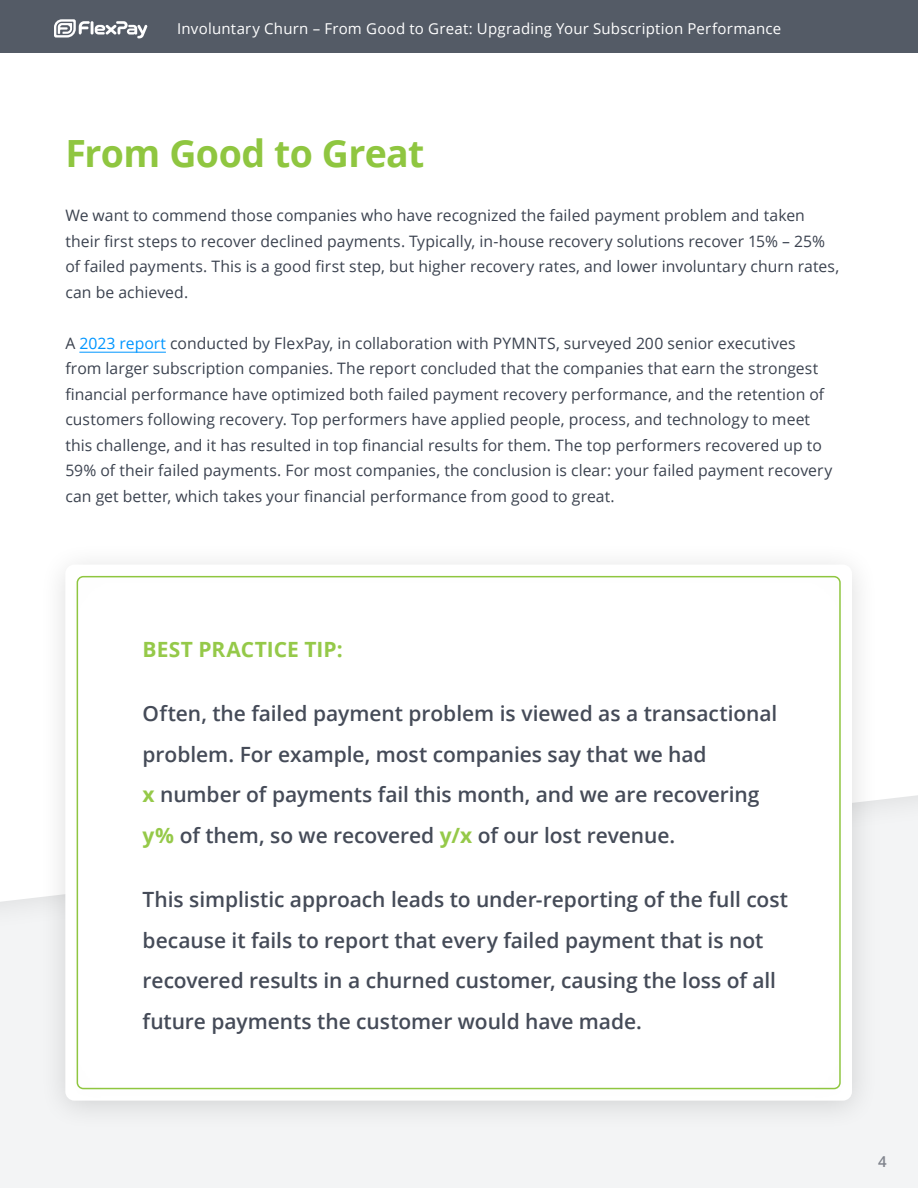
<style>
.page{position:relative;width:918px;height:1188px;background:#fff}
.page>*{position:absolute;margin:0;border:0;box-sizing:border-box;transform-origin:0 0}
.t1{font:700 37.5px "Open Sans";letter-spacing:-.02em;color:#8fc640}
.t2{font:600 21px/40.5px "Open Sans";letter-spacing:-.005em;color:#454b58}
.t3{font:700 21px "Open Sans";color:#95c949}
.t4{font:15.75px/25.5px "Open Sans";letter-spacing:.005em;color:#3b424f}
.t5{font:15px "Open Sans";letter-spacing:.015em;color:#fff}
.t6{font:600 15px "Open Sans";color:#80848d}
.s1{color:#0096ff}
.s2{font-weight:700;color:#95c949}
</style>
<div class="page">
<div style="left:0;top:99px;width:918px;height:1089px;background:#f3f4f5"></div>
<div style="left:0;top:99px;width:918px;height:803px;background:#fff"></div>
<hr style="left:79px;top:352px;width:87px;height:1px;background:#0096ff">
<div style="left:38px;top:541px;width:841px;height:591px;background:#000;opacity:.14"></div>
<div style="left:0;top:0;width:918px;height:53px;background:#545b66"></div>
<svg style="left:54px;top:19px;width:94px;height:19px"></svg>
<p class="t5" style="left:177px;top:18px;width:606px">Involuntary Churn – From Good to Great: Upgrading Your Subscription Performance</p>
<h1 class="t1" style="left:65px;top:127px;width:360px">From Good to Great</h1>
<p class="t4" style="left:65px;top:203px;width:775px">We want to commend those companies who have recognized the failed payment problem and taken their first steps to recover declined payments. Typically, in-house recovery solutions recover 15% – 25% of failed payments. This is a good first step, but higher recovery rates, and lower involuntary churn rates, can be achieved.</p>
<p class="t4" style="left:65px;top:330px;width:769px">A <span class="s1">2023 report</span> conducted by FlexPay, in collaboration with PYMNTS, surveyed 200 senior executives from larger subscription companies. The report concluded that the companies that earn the strongest financial performance have optimized both failed payment recovery performance, and the retention of customers following recovery. Top performers have applied people, process, and technology to meet this challenge, and it has resulted in top financial results for them. The top performers recovered up to 59% of their failed payments. For most companies, the conclusion is clear: your failed payment recovery can get better, which takes your financial performance from good to great.</p>
<h2 class="t3" style="left:143px;top:634px;width:202px">BEST PRACTICE TIP:</h2>
<h2 class="t2" style="left:143px;top:693px;width:636px">Often, the failed payment problem is viewed as a transactional problem. For example, most companies say that we had<br><span class="s2">x</span> number of payments fail this month, and we are recovering <span class="s2">y%</span> of them, so we recovered <span class="s2">y/x</span> of our lost revenue.</h2>
<p class="t2" style="left:143px;top:879px;width:647px">This simplistic approach leads to under-reporting of the full cost because it fails to report that every failed payment that is not recovered results in a churned customer, causing the loss of all future payments the customer would have made.</p>
<p class="t6" style="left:878px;top:1151px;width:10px">4</p>
</div>
